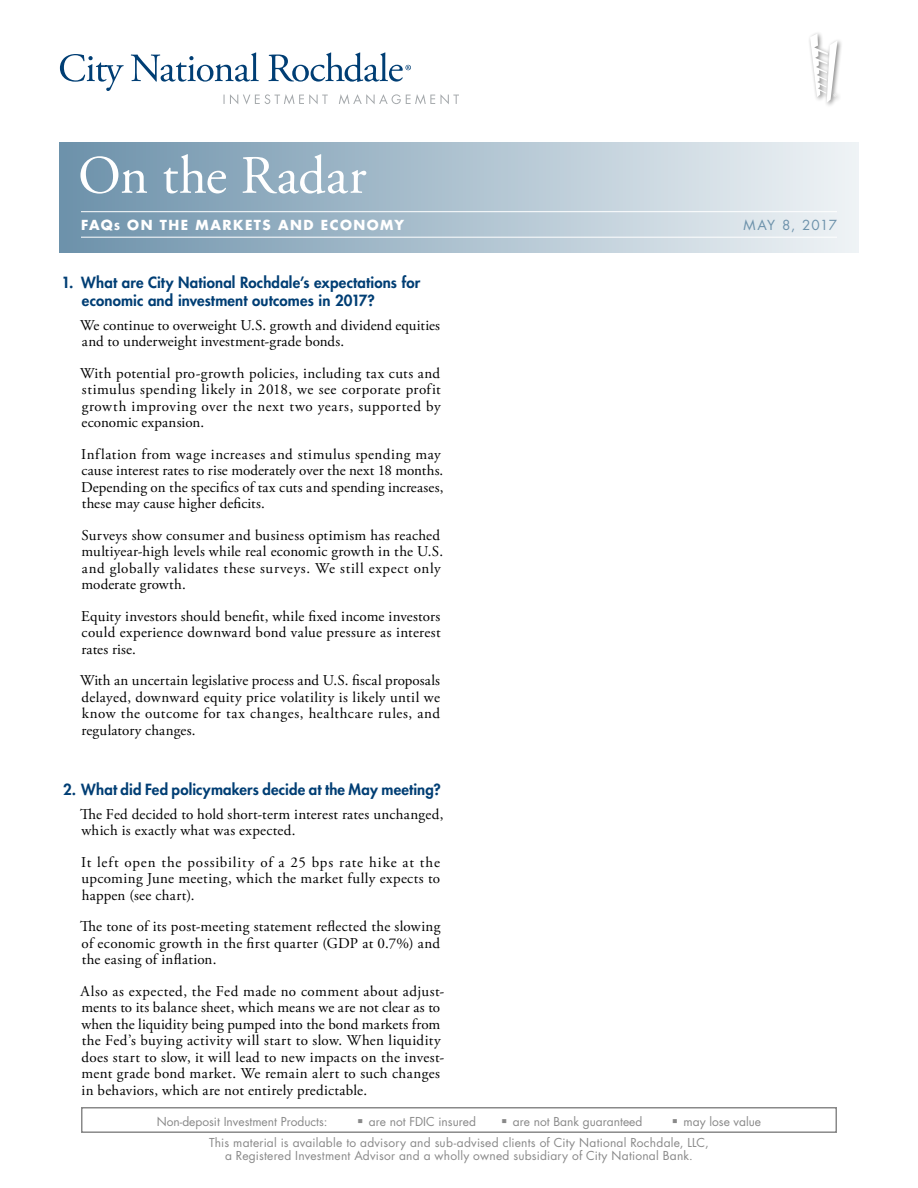
<style>
.page{position:relative;width:918px;height:1188px;background:#fff}
.page>*{position:absolute;margin:0;border:0;box-sizing:border-box;transform-origin:0 0}
.t1{font:54px "Adobe Garamond Pro";letter-spacing:.005em;color:#fff}
.t2{font:15px/16.5px "Adobe Garamond Pro";letter-spacing:.02em;color:#000;text-align:justify}
.t3{font:800 15px/18px "Futura Std";letter-spacing:.01em;color:#003e74}
.t4{font:15px/16.5px "Adobe Garamond Pro";color:#000}
.t5{font:700 13.5px "Futura Std";letter-spacing:.105em;color:#fff}
.t6{font:13.5px "Futura Std";letter-spacing:.025em;color:#6d92ab}
.t7{font:12px/21.5px "Futura Std";letter-spacing:.01em;color:#898989}
.s1{font-size:9.45px}
.s2{font-family:"Verdana";font-size:18px}
</style>
<div class="page">
<div style="left:81px;top:1107px;width:756px;height:26px;border:2px solid #898989"></div>
<svg style="left:60px;top:52px;width:399px;height:52px"></svg>
<div style="left:807px;top:31px;width:37px;height:77px;background:#000;opacity:.5"></div>
<svg style="left:810px;top:34px;width:27px;height:69px"></svg>
<div style="left:60px;top:142px;width:799px;height:111px;background:linear-gradient(to right,#6e92ab,#eff3f6)"></div>
<hr style="left:81px;top:237px;width:756px;height:1px;background:#fff">
<hr style="left:81px;top:211px;width:756px;height:1px;background:#fff">
<h1 class="t1" style="left:78px;top:143px;width:290px">On the Radar</h1>
<p class="t5" style="left:81px;top:216px;width:325px">FAQ<span class="s1">s</span> ON THE MARKETS AND ECONOMY</p>
<p class="t6" style="left:743px;top:217px;width:95px">MAY 8, 2017</p>
<p class="t3" style="left:82px;top:273px;width:340px;text-indent:-21px">1. What are City National Rochdale’s expectations for economic and investment outcomes in 2017?</p>
<p class="t4" style="left:80px;top:317px;width:362px">We continue to overweight U.S. growth and dividend equities and to underweight investment-grade bonds.</p>
<p class="t2" style="left:80px;top:365px;width:362px">With potential pro-growth policies, including tax cuts and stimulus spending likely in 2018, we see corporate profit growth improving over the next two years, supported by economic expansion.</p>
<p class="t2" style="left:81px;top:446px;width:364px;text-align:left">Inflation from wage increases and stimulus spending may cause interest rates to rise moderately over the next 18 months.<br>Depending on the specifics of tax cuts and spending increases, these may cause higher deficits.</p>
<p class="t2" style="left:81px;top:527px;width:363px;text-align:left">Surveys show consumer and business optimism has reached multiyear-high levels while real economic growth in the U.S. and globally validates these surveys. We still expect only moderate growth.</p>
<p class="t2" style="left:81px;top:608px;width:361px">Equity investors should benefit, while fixed income investors could experience downward bond value pressure as interest rates rise.</p>
<p class="t2" style="left:80px;top:673px;width:362px">With an uncertain legislative process and U.S. fiscal proposals delayed, downward equity price volatility is likely until we know the outcome for tax changes, healthcare rules, and regulatory changes.</p>
<p class="t3" style="left:63px;top:780px;width:379px">2. What did Fed policymakers decide at the May meeting?</p>
<p class="t2" style="left:80px;top:806px;width:365px">The Fed decided to hold short-term interest rates unchanged, which is exactly what was expected.</p>
<p class="t2" style="left:81px;top:854px;width:360px">It left open the possibility of a 25 bps rate hike at the upcoming June meeting, which the market fully expects to happen (see chart).</p>
<p class="t2" style="left:80px;top:919px;width:362px">The tone of its post-meeting statement reflected the slowing of economic growth in the first quarter (GDP at 0.7%) and the easing of inflation.</p>
<p class="t2" style="left:80px;top:983px;width:365px;text-align:left">Also as expected, the Fed made no comment about adjust&shy;ments to its balance sheet, which means we are not clear as to when the liquidity being pumped into the bond markets from the Fed’s buying activity will start to slow. When liquidity does start to slow, it will lead to new impacts on the invest&shy;ment grade bond market. We remain alert to such changes in behaviors, which are not entirely predictable.</p>
<p class="t7" style="left:157px;top:1111px;width:172px">Non-deposit Investment Products:</p>
<p class="t7" style="left:357px;top:1111px;width:120px"><span class="s2">▪</span> are not FDIC insured</p>
<p class="t7" style="left:501px;top:1111px;width:143px"><span class="s2">▪</span> are not Bank guaranteed</p>
<p class="t7" style="left:209px;top:1111px;width:554px;text-indent:463px"><span class="s2">▪</span> may lose value<br>This material is available to advisory and sub-advised clients of City National Rochdale, LLC,</p>
<p class="t7" style="left:225px;top:1145px;width:469px">a Registered Investment Advisor and a wholly owned subsidiary of City National Bank.</p>
</div>
